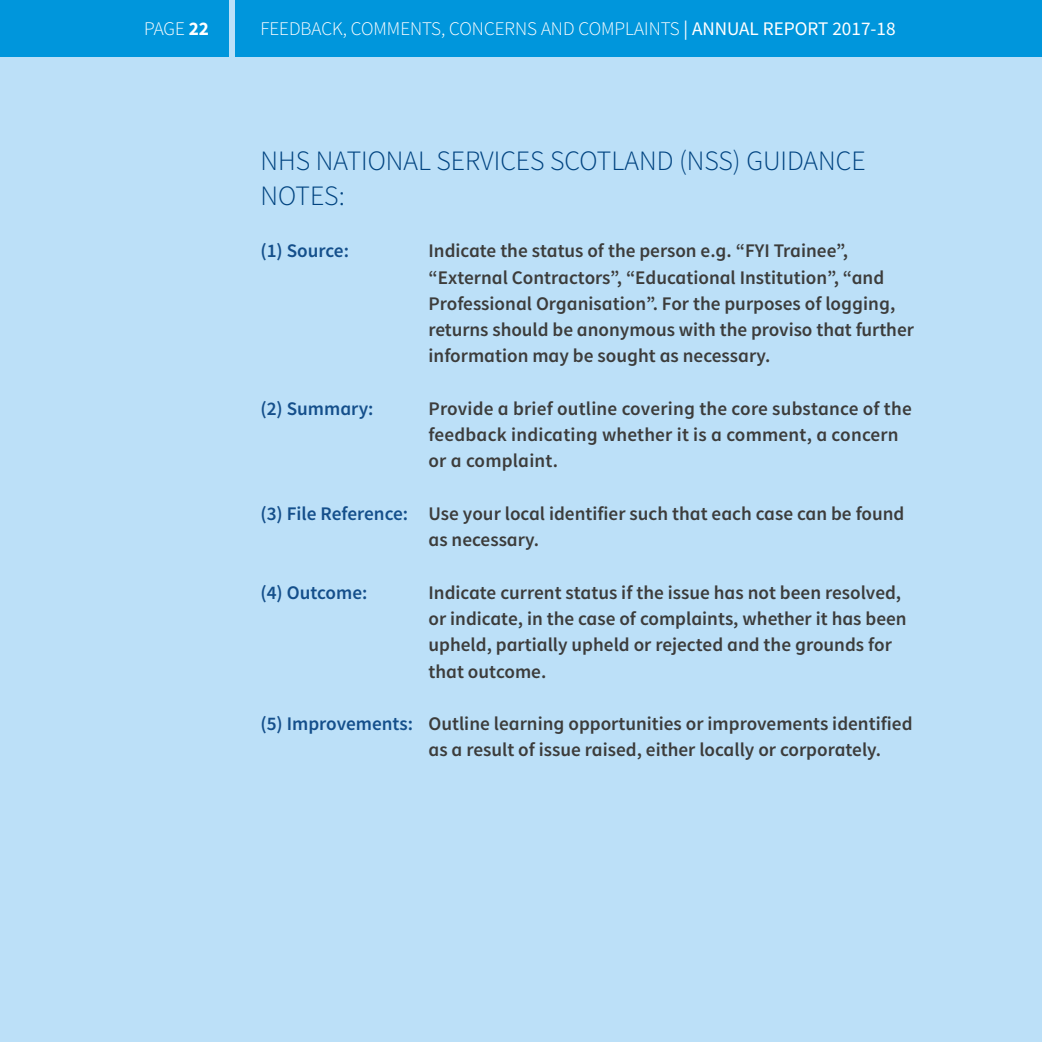
<style>
.page{position:relative;width:1042px;height:1042px;background:#bce0f8}
.page>*{position:absolute;margin:0;border:0;box-sizing:border-box;transform-origin:0 0}
.t1{font:300 28px/35px "Source Sans Pro";color:#004380}
.t2{font:600 19.25px/26.2px "Source Sans Pro";color:#3c3c3b}
.t3{font:300 19.25px "Source Sans Pro";color:#fff}
.t4{font:600 19.25px "Source Sans Pro";color:#144f8b}
.s1{font-weight:700}
.s2{font-weight:400}
.s3{color:#144f8b}
</style>
<div class="page">
<div style="left:0;top:0;width:228px;height:56px;background:#0096dc"></div>
<div style="left:236px;top:0;width:806px;height:56px;background:#0096dc"></div>
<p class="t3" style="left:144px;top:17px;width:66px">PAGE <span class="s1">22</span></p>
<p class="t3" style="left:260px;top:17px;width:637px">FEEDBACK, COMMENTS, CONCERNS AND COMPLAINTS <span class="s2">| ANNUAL REPORT 2017-18</span></p>
<h1 class="t1" style="left:260px;top:143px;width:606px">NHS NATIONAL SERVICES SCOTLAND (NSS) GUIDANCE<br>NOTES:</h1>
<p class="t4" style="left:260px;top:239px;width:90px">(1) Source:</p>
<p class="t2" style="left:428px;top:238px;width:487px">Indicate the status of the person e.g. “FYI Trainee”, “External Contractors”, “Educational Institution”, “and Professional Organisation”. For the purposes of logging, returns should be anonymous with the proviso that further information may be sought as necessary.</p>
<p class="t4" style="left:260px;top:396px;width:114px">(2) Summary:</p>
<p class="t2" style="left:428px;top:396px;width:485px">Provide a brief outline covering the core substance of the feedback indicating whether it is a comment, a concern or a complaint.</p>
<p class="t2" style="left:428px;top:501px;width:477px;text-indent:-168px"><span class="s3">(3) File Reference:</span> Use your local identifier such that each case can be found as necessary.</p>
<p class="t4" style="left:260px;top:580px;width:108px">(4) Outcome:</p>
<p class="t2" style="left:428px;top:580px;width:480px">Indicate current status if the issue has not been resolved, or indicate, in the case of complaints, whether it has been upheld, partially upheld or rejected and the grounds for that outcome.</p>
<p class="t2" style="left:428px;top:711px;width:485px;text-indent:-168px"><span class="s3">(5) Improvements:</span> Outline learning opportunities or improvements identified as a result of issue raised, either locally or corporately.</p>
</div>
